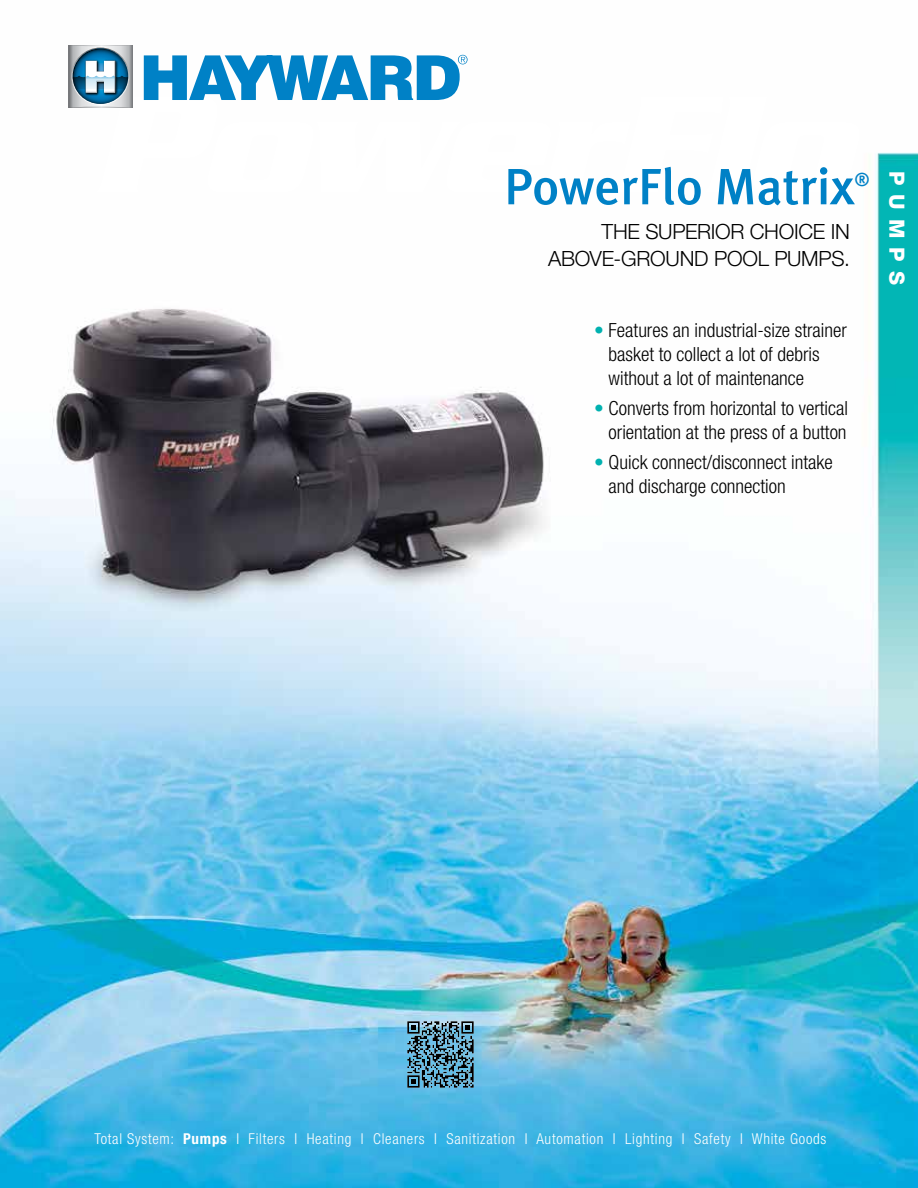
<style>
.page{position:relative;width:918px;height:1188px;background:#fff}
.page>*{position:absolute;margin:0;border:0;box-sizing:border-box;transform-origin:0 0}
.t1{font:500 51px "Meta Plus";color:#0081c6}
.t2{font:300 21px/27px "Helvetica Neue";letter-spacing:-.015em;color:#000;text-align:right}
.t3{font:800 21px "Helvetica Neue";letter-spacing:.425em;color:#fff}
.t4{font:300 condensed 19.5px/24px "Helvetica Neue";color:#000}
.t5{font:500 18.3px "Meta Plus";color:#0081c6}
.t6{font:300 condensed 15px "Helvetica Neue";letter-spacing:.05em;color:#fff}
.s1{color:#00b1b0}
.s2{font-weight:700}
</style>
<div class="page">
<img style="left:0;top:54px;width:918px;height:1134px">
<img style="left:56px;top:45px;width:92px;height:80px">
<svg style="left:69px;top:45px;width:63px;height:1px"></svg>
<svg style="left:73px;top:49px;width:55px;height:55px"></svg>
<svg style="left:69px;top:55px;width:793px;height:138px"></svg>
<img style="left:400px;top:1015px;width:80px;height:80px">
<h1 class="t1" style="left:504px;top:157px;width:352px">PowerFlo Matrix</h1>
<p class="t5" style="left:855px;top:169px;width:16px">®</p>
<p class="t2" style="left:548px;top:217px;width:303px">THE SUPERIOR CHOICE IN<br>ABOVE-GROUND POOL PUMPS.</p>
<p class="t4" style="left:609px;top:318px;width:240px;text-indent:-14px"><span class="s1">•</span> Features an industrial-size strainer basket to collect a lot of debris without a lot of maintenance</p>
<p class="t4" style="left:594px;top:396px;width:255px;text-align:right"><span class="s1">•</span> Converts from horizontal to vertical orientation at the press of a button</p>
<p class="t4" style="left:609px;top:450px;width:226px;text-indent:-14px"><span class="s1">•</span> Quick connect/disconnect intake and discharge connection</p>
<p class="t3" style="left:909px;top:171px;width:115px;rotate:90deg">PUMPS</p>
<p class="t6" style="left:94px;top:1130px;width:734px">Total System: <span class="s2">Pumps</span> I Filters I Heating I Cleaners I Sanitization I Automation I Lighting I Safety I White Goods</p>
</div>
